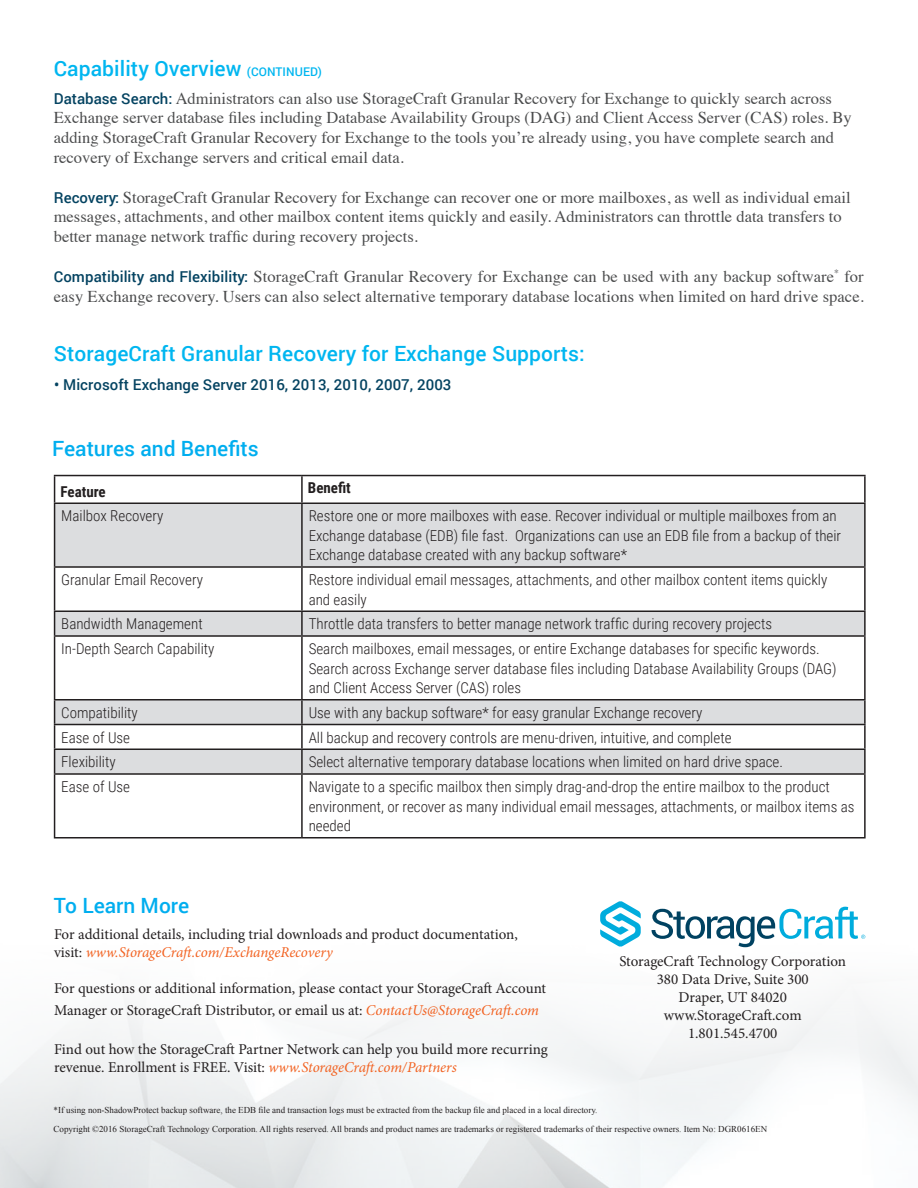
<style>
.page{position:relative;width:918px;height:1188px;background:#fff}
.page>*{position:absolute;margin:0;border:0;box-sizing:border-box;transform-origin:0 0}
.t1{font:500 21px "Roboto";letter-spacing:.005em;color:#00b6f0}
.t2{font:500 21px "Roboto";color:#00aeef}
.t3{font:16.5px/19.8px "Times";color:#4b4c4d}
.t4{font:300 15px/19.5px "Roboto Condensed";color:#231f20}
.t5{font:15px/18px "Minion Pro";color:#231f20}
.t6{font:500 15px "Roboto";letter-spacing:.005em;color:#044361}
.t7{font:700 15px "Roboto Condensed";color:#231f20}
.t8{font:9px/19px "Times New Roman";color:#231f20}
.s1{font-size:12px}
.s2{font-family:"Roboto";font-weight:500;font-size:15px;color:#044361}
.s3{font-style:italic;color:#f26221}
</style>
<div class="page">
<svg style="left:55px;top:476px;width:809px;height:361px"></svg>
<svg style="left:55px;top:504px;width:809px;height:269px;fill:#dcdddf"></svg>
<hr style="left:54px;top:475px;width:248px;height:1px;background:#231f20">
<svg style="left:54px;top:476px;width:1px;height:27px"></svg>
<hr style="left:302px;top:475px;width:564px;height:1px;background:#231f20">
<hr style="left:301px;top:476px;width:2px;height:27px;background:#231f20">
<hr style="left:864px;top:476px;width:2px;height:27px;background:#231f20">
<hr style="left:54px;top:503px;width:248px;height:1px;background:#231f20">
<hr style="left:54px;top:504px;width:1px;height:62px;background:#231f20">
<hr style="left:302px;top:503px;width:564px;height:1px;background:#231f20">
<hr style="left:301px;top:504px;width:2px;height:62px;background:#231f20">
<hr style="left:864px;top:504px;width:2px;height:62px;background:#231f20">
<hr style="left:54px;top:566px;width:248px;height:2px;background:#231f20">
<hr style="left:54px;top:568px;width:1px;height:43px;background:#231f20">
<hr style="left:302px;top:566px;width:564px;height:2px;background:#231f20">
<hr style="left:301px;top:568px;width:2px;height:43px;background:#231f20">
<hr style="left:864px;top:568px;width:2px;height:43px;background:#231f20">
<hr style="left:54px;top:611px;width:248px;height:1px;background:#231f20">
<svg style="left:54px;top:612px;width:1px;height:23px"></svg>
<hr style="left:302px;top:611px;width:564px;height:1px;background:#231f20">
<hr style="left:301px;top:612px;width:2px;height:23px;background:#231f20">
<hr style="left:864px;top:612px;width:2px;height:23px;background:#231f20">
<hr style="left:54px;top:635px;width:248px;height:2px;background:#231f20">
<hr style="left:54px;top:637px;width:1px;height:62px;background:#231f20">
<hr style="left:302px;top:635px;width:564px;height:2px;background:#231f20">
<hr style="left:301px;top:637px;width:2px;height:62px;background:#231f20">
<hr style="left:864px;top:637px;width:2px;height:62px;background:#231f20">
<hr style="left:302px;top:699px;width:564px;height:2px;background:#231f20">
<hr style="left:864px;top:701px;width:2px;height:23px;background:#231f20">
<hr style="left:302px;top:724px;width:564px;height:1px;background:#231f20">
<hr style="left:301px;top:725px;width:2px;height:24px;background:#231f20">
<hr style="left:864px;top:725px;width:2px;height:24px;background:#231f20">
<hr style="left:54px;top:749px;width:248px;height:1px;background:#231f20">
<hr style="left:302px;top:749px;width:564px;height:1px;background:#231f20">
<hr style="left:301px;top:750px;width:2px;height:23px;background:#231f20">
<hr style="left:864px;top:750px;width:2px;height:23px;background:#231f20">
<hr style="left:54px;top:773px;width:248px;height:2px;background:#231f20">
<hr style="left:54px;top:775px;width:1px;height:62px;background:#231f20">
<hr style="left:302px;top:773px;width:564px;height:2px;background:#231f20">
<hr style="left:301px;top:775px;width:2px;height:62px;background:#231f20">
<hr style="left:864px;top:775px;width:2px;height:62px;background:#231f20">
<hr style="left:54px;top:837px;width:248px;height:2px;background:#231f20">
<hr style="left:302px;top:837px;width:564px;height:2px;background:#231f20">
<hr style="left:54px;top:699px;width:248px;height:2px;background:#231f20">
<svg style="left:54px;top:701px;width:1px;height:72px"></svg>
<hr style="left:301px;top:701px;width:2px;height:23px;background:#231f20">
<hr style="left:54px;top:724px;width:248px;height:1px;background:#231f20">
<svg style="left:600px;top:901px;width:41px;height:46px"></svg>
<svg style="left:651px;top:907px;width:214px;height:40px"></svg>
<h1 class="t1" style="left:54px;top:54px;width:270px">Capability Overview <span class="s1">(CONTINUED)</span></h1>
<p class="t3" style="left:54px;top:87px;width:799px"><span class="s2">Database Search:</span> Administrators can also use StorageCraft Granular Recovery for Exchange to quickly search across Exchange server database files including Database Availability Groups (DAG) and Client Access Server (CAS) roles. By adding StorageCraft Granular Recovery for Exchange to the tools you’re already using, you have complete search and recovery of Exchange servers and critical email data.</p>
<p class="t3" style="left:54px;top:186px;width:798px"><span class="s2">Recovery:</span> StorageCraft Granular Recovery for Exchange can recover one or more mailboxes, as well as individual email messages, attachments, and other mailbox content items quickly and easily. Administrators can throttle data transfers to better manage network traffic during recovery projects.</p>
<p class="t3" style="left:54px;top:265px;width:812px"><span class="s2">Compatibility and Flexibility:</span> StorageCraft Granular Recovery for Exchange can be used with any backup software<sup>*</sup> for easy Exchange recovery. Users can also select alternative temporary database locations when limited on hard drive space.</p>
<h1 class="t1" style="left:54px;top:339px;width:533px">StorageCraft Granular Recovery for Exchange Supports:</h1>
<p class="t6" style="left:54px;top:374px;width:399px">• Microsoft Exchange Server 2016, 2013, 2010, 2007, 2003</p>
<h1 class="t2" style="left:52px;top:434px;width:208px">Features and Benefits</h1>
<p class="t7" style="left:61px;top:481px;width:47px">Feature</p>
<p class="t7" style="left:308px;top:477px;width:44px">Benefit</p>
<p class="t4" style="left:61px;top:506px;width:104px">Mailbox Recovery</p>
<p class="t4" style="left:309px;top:506px;width:534px">Restore one or more mailboxes with ease. Recover individual or multiple mailboxes from an<br>Exchange database (EDB) file fast. Organizations can use an EDB file from a backup of their<br>Exchange database created with any backup software*</p>
<p class="t4" style="left:61px;top:569px;width:143px">Granular Email Recovery</p>
<p class="t4" style="left:309px;top:569px;width:520px">Restore individual email messages, attachments, and other mailbox content items quickly and easily</p>
<p class="t4" style="left:61px;top:614px;width:143px">Bandwidth Management</p>
<p class="t4" style="left:309px;top:614px;width:465px">Throttle data transfers to better manage network traffic during recovery projects</p>
<p class="t4" style="left:61px;top:638px;width:155px">In-Depth Search Capability</p>
<p class="t4" style="left:309px;top:638px;width:529px">Search mailboxes, email messages, or entire Exchange databases for specific keywords.<br>Search across Exchange server database files including Database Availability Groups (DAG) and Client Access Server (CAS) roles</p>
<p class="t4" style="left:61px;top:702px;width:78px">Compatibility</p>
<p class="t4" style="left:309px;top:702px;width:395px">Use with any backup software* for easy granular Exchange recovery</p>
<p class="t4" style="left:61px;top:727px;width:70px">Ease of Use</p>
<p class="t4" style="left:309px;top:727px;width:424px">All backup and recovery controls are menu-driven, intuitive, and complete</p>
<p class="t4" style="left:61px;top:752px;width:56px">Flexibility</p>
<p class="t4" style="left:309px;top:752px;width:476px">Select alternative temporary database locations when limited on hard drive space.</p>
<p class="t4" style="left:61px;top:776px;width:70px">Ease of Use</p>
<p class="t4" style="left:309px;top:776px;width:547px">Navigate to a specific mailbox then simply drag-and-drop the entire mailbox to the product environment, or recover as many individual email messages, attachments, or mailbox items as needed</p>
<h1 class="t2" style="left:54px;top:891px;width:137px">To Learn More</h1>
<p class="t5" style="left:54px;top:925px;width:465px">For additional details, including trial downloads and product documentation, visit: <span class="s3">www.StorageCraft.com/ExchangeRecovery</span></p>
<p class="t5" style="left:54px;top:978px;width:494px;line-height:21.6px">For questions or additional information, please contact your StorageCraft Account<br>Manager or StorageCraft Distributor, or email us at: <span class="s3">ContactUs@StorageCraft.com</span></p>
<p class="t5" style="left:54px;top:1041px;width:495px">Find out how the StorageCraft Partner Network can help you build more recurring revenue. Enrollment is FREE. Visit: <span class="s3">www.StorageCraft.com/Partners</span></p>
<p class="t5" style="left:619px;top:952px;width:228px;text-align:center">StorageCraft Technology Corporation<br>380 Data Drive, Suite 300<br>Draper, UT 84020 www.StorageCraft.com<br>1.801.545.4700</p>
<p class="t8" style="left:54px;top:1101px;width:715px">*If using non-ShadowProtect backup software, the EDB file and transaction logs must be extracted from the backup file and placed in a local directory.<br>Copyright ©2016 StorageCraft Technology Corporation. All rights reserved. All brands and product names are trademarks or registered trademarks of their respective owners. Item No: DGR0616EN</p>
</div>
